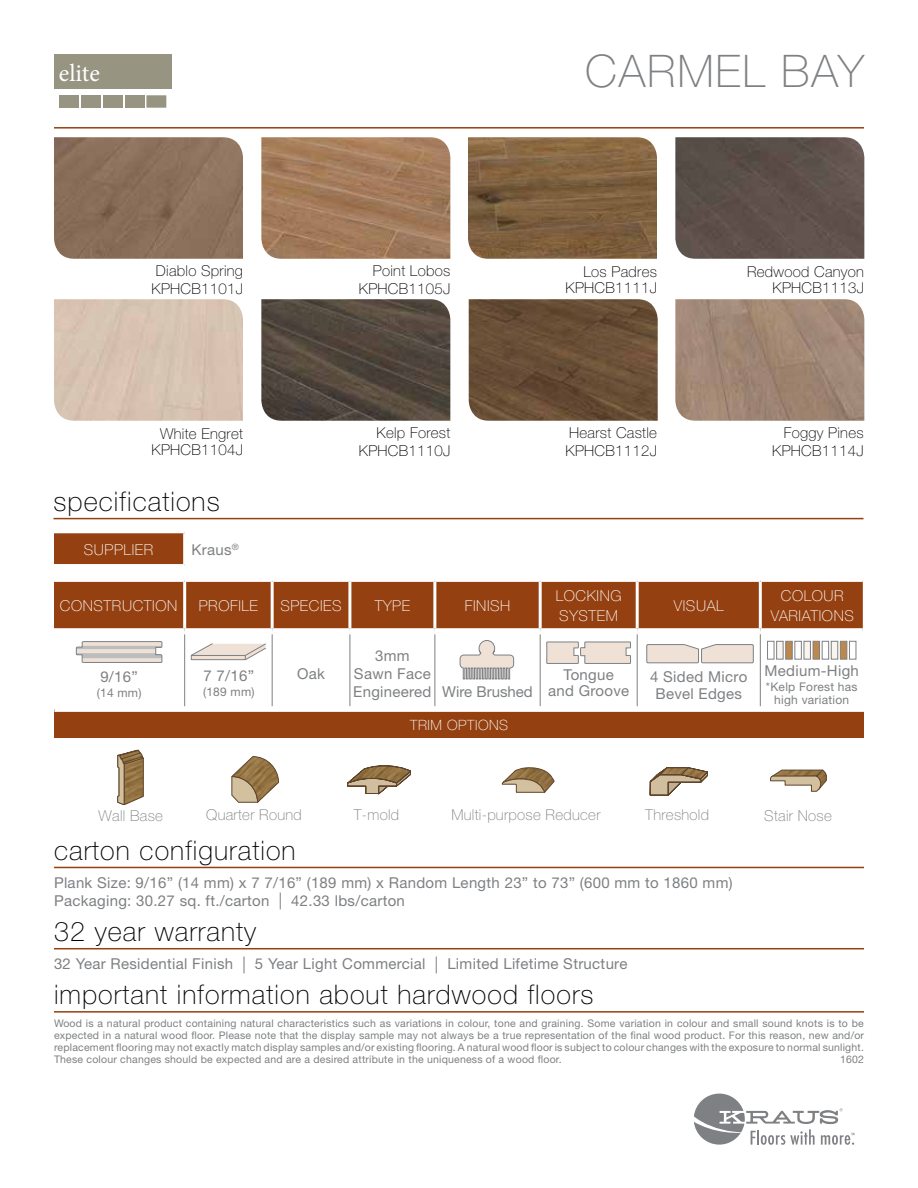
<style>
.page{position:relative;width:918px;height:1188px;background:#fff}
.page>*{position:absolute;margin:0;border:0;box-sizing:border-box;transform-origin:0 0}
.t1{font:100 45px "Helvetica Neue";letter-spacing:.04em;color:#7e8083}
.t2{font:100 27px "Helvetica Neue";letter-spacing:.04em;color:#000}
.t3{font:24.75px "Minion Pro";letter-spacing:-.005em;color:#fff}
.t4{font:15px/18px "Helvetica Neue";letter-spacing:.02em;color:#7e8083}
.t5{font:100 15px/18px "Helvetica Neue";letter-spacing:.02em;color:#000;text-align:right}
.t6{font:100 15px/19.5px "Helvetica Neue";letter-spacing:.04em;color:#fff}
.t7{font:100 15px "Helvetica Neue";letter-spacing:.02em;color:#7e8083}
.t8{font:100 14.25px "Helvetica Neue";letter-spacing:.04em;color:#fff}
.t9{font:12px/13.5px "Helvetica Neue";letter-spacing:.02em;color:#7e8083;text-align:center}
.t10{font:10.5px/12px "Helvetica Neue";letter-spacing:.02em;color:#7e8083;text-align:justify}
.s1{font-size:22.5px}
</style>
<div class="page">
<hr style="left:54px;top:867px;width:810px;height:1px;background:#954010">
<hr style="left:54px;top:127px;width:810px;height:2px;background:#954010">
<div style="left:60px;top:95px;width:19px;height:13px;background:#989482"></div>
<div style="left:81px;top:95px;width:20px;height:13px;background:#989482"></div>
<div style="left:103px;top:95px;width:20px;height:13px;background:#989482"></div>
<div style="left:125px;top:95px;width:20px;height:13px;background:#989482"></div>
<div style="left:146px;top:95px;width:20px;height:13px;background:#989482;border:1px solid #989482"></div>
<div style="left:54px;top:54px;width:118px;height:34px;background:#989482"></div>
<svg style="left:694px;top:1094px;width:161px;height:51px"></svg>
<img style="left:468px;top:137px;width:189px;height:122px">
<img style="left:469px;top:299px;width:189px;height:122px">
<img style="left:675px;top:299px;width:189px;height:122px">
<img style="left:675px;top:137px;width:189px;height:122px">
<img style="left:261px;top:299px;width:189px;height:122px">
<img style="left:261px;top:137px;width:189px;height:122px">
<img style="left:54px;top:137px;width:189px;height:122px">
<hr style="left:54px;top:948px;width:810px;height:1px;background:#954010">
<hr style="left:54px;top:1011px;width:810px;height:2px;background:#954010">
<hr style="left:54px;top:518px;width:810px;height:1px;background:#954010">
<svg style="left:54px;top:533px;width:809px;height:95px;fill:#954010"></svg>
<svg style="left:271px;top:567px;width:3px;height:12px"></svg>
<hr style="left:183px;top:582px;width:3px;height:46px;background:#fff">
<svg style="left:348px;top:567px;width:3px;height:12px"></svg>
<svg style="left:433px;top:567px;width:3px;height:12px"></svg>
<svg style="left:539px;top:567px;width:3px;height:12px"></svg>
<hr style="left:271px;top:582px;width:3px;height:46px;background:#fff">
<hr style="left:348px;top:582px;width:3px;height:46px;background:#fff">
<hr style="left:433px;top:582px;width:3px;height:46px;background:#fff">
<hr style="left:539px;top:582px;width:3px;height:46px;background:#fff">
<hr style="left:636px;top:582px;width:3px;height:46px;background:#fff">
<hr style="left:759px;top:582px;width:3px;height:46px;background:#fff">
<hr style="left:184px;top:634px;width:1px;height:74px;background:#7e8083">
<hr style="left:272px;top:634px;width:1px;height:77px;background:#7e8083">
<hr style="left:350px;top:634px;width:1px;height:77px;background:#7e8083">
<hr style="left:435px;top:634px;width:1px;height:77px;background:#7e8083">
<hr style="left:540px;top:634px;width:1px;height:77px;background:#7e8083">
<hr style="left:637px;top:634px;width:1px;height:77px;background:#7e8083">
<hr style="left:760px;top:634px;width:1px;height:77px;background:#7e8083">
<hr style="left:183px;top:533px;width:3px;height:31px;background:#fff">
<svg style="left:183px;top:567px;width:3px;height:12px"></svg>
<hr style="left:54px;top:579px;width:131px;height:3px;background:#fff">
<hr style="left:185px;top:579px;width:87px;height:3px;background:#fff">
<hr style="left:272px;top:579px;width:78px;height:3px;background:#fff">
<hr style="left:350px;top:579px;width:85px;height:3px;background:#fff">
<hr style="left:435px;top:579px;width:105px;height:3px;background:#fff">
<hr style="left:540px;top:579px;width:97px;height:3px;background:#fff">
<hr style="left:637px;top:579px;width:123px;height:3px;background:#fff">
<hr style="left:54px;top:564px;width:131px;height:3px;background:#fff">
<hr style="left:185px;top:564px;width:87px;height:3px;background:#fff">
<hr style="left:272px;top:564px;width:78px;height:3px;background:#fff">
<hr style="left:350px;top:564px;width:85px;height:3px;background:#fff">
<hr style="left:435px;top:564px;width:105px;height:3px;background:#fff">
<hr style="left:540px;top:564px;width:97px;height:3px;background:#fff">
<hr style="left:637px;top:564px;width:123px;height:3px;background:#fff">
<hr style="left:760px;top:579px;width:103px;height:3px;background:#fff">
<hr style="left:636px;top:533px;width:3px;height:31px;background:#fff">
<svg style="left:636px;top:567px;width:3px;height:12px"></svg>
<svg style="left:76px;top:641px;width:86px;height:22px;background:#d1cbc7"></svg>
<svg style="left:191px;top:643px;width:75px;height:17px"></svg>
<svg style="left:460px;top:640px;width:54px;height:39px"></svg>
<svg style="left:546px;top:642px;width:85px;height:22px;background:#e3d7cf"></svg>
<svg style="left:646px;top:644px;width:108px;height:19px;background:#e3d7ce"></svg>
<div style="left:767px;top:641px;width:7px;height:18px;background:#fff;border:1px solid #7e8083"></div>
<div style="left:776px;top:641px;width:7px;height:18px;background:#f9f4ee;border:1px solid #7e8083"></div>
<svg style="left:786px;top:641px;width:6px;height:18px"></svg>
<div style="left:795px;top:641px;width:7px;height:18px;background:#fff;border:1px solid #7e8083"></div>
<div style="left:804px;top:641px;width:7px;height:18px;background:#f9f4ee;border:1px solid #7e8083"></div>
<div style="left:813px;top:641px;width:7px;height:18px;background:#bd8849;border:1px solid #7e8083"></div>
<div style="left:822px;top:641px;width:7px;height:18px;background:#fff;border:1px solid #7e8083"></div>
<div style="left:831px;top:641px;width:7px;height:18px;background:#f9f4ee;border:1px solid #7e8083"></div>
<div style="left:840px;top:641px;width:7px;height:18px;background:#bd8849;border:1px solid #7e8083"></div>
<div style="left:849px;top:641px;width:7px;height:18px;background:#fff;border:1px solid #7e8083"></div>
<div style="left:54px;top:709px;width:810px;height:29px;background:#954010"></div>
<div style="left:54px;top:706px;width:810px;height:6px;background:#fff"></div>
<svg style="left:650px;top:767px;width:58px;height:28px"></svg>
<svg style="left:502px;top:767px;width:52px;height:25px"></svg>
<svg style="left:232px;top:756px;width:47px;height:46px"></svg>
<svg style="left:348px;top:766px;width:63px;height:28px"></svg>
<svg style="left:770px;top:770px;width:57px;height:21px"></svg>
<svg style="left:117px;top:750px;width:26px;height:55px"></svg>
<h3 class="t3" style="left:59px;top:57px;width:42px">elite</h3>
<h1 class="t1" style="left:585px;top:45px;width:280px">CARMEL BAY</h1>
<h3 class="t5" style="left:152px;top:262px;width:93px;text-align:left">Diablo Spring<br>KPHCB1101J</h3>
<h3 class="t5" style="left:152px;top:425px;width:93px;line-height:16.5px;text-align:center">White Engret<br>KPHCB1104J</h3>
<h2 class="t2" style="left:54px;top:486px;width:168px">specifications</h2>
<h3 class="t6" style="left:84px;top:539px;width:71px">SUPPLIER</h3>
<h3 class="t4" style="left:191px;top:540px;width:49px">Kraus<sup>®</sup></h3>
<h3 class="t5" style="left:359px;top:262px;width:93px">Point Lobos<br>KPHCB1105J</h3>
<h3 class="t5" style="left:359px;top:424px;width:93px">Kelp Forest<br>KPHCB1110J</h3>
<h3 class="t5" style="left:566px;top:263px;width:93px;line-height:16.5px">Los Padres<br>KPHCB1111J</h3>
<h3 class="t5" style="left:747px;top:263px;width:118px;line-height:16.5px">Redwood Canyon<br>KPHCB1113J</h3>
<h3 class="t5" style="left:566px;top:424px;width:93px;text-align:left">Hearst Castle<br>KPHCB1112J</h3>
<h3 class="t5" style="left:772px;top:424px;width:93px">Foggy Pines<br>KPHCB1114J</h3>
<h3 class="t6" style="left:60px;top:596px;width:119px">CONSTRUCTION</h3>
<h3 class="t6" style="left:199px;top:596px;width:61px">PROFILE</h3>
<h3 class="t6" style="left:280px;top:596px;width:63px">SPECIES</h3>
<h3 class="t6" style="left:375px;top:596px;width:37px">TYPE</h3>
<h3 class="t6" style="left:465px;top:596px;width:47px">FINISH</h3>
<h3 class="t6" style="left:556px;top:586px;width:67px">LOCKING<br>SYSTEM</h3>
<h3 class="t6" style="left:674px;top:596px;width:51px">VISUAL</h3>
<h3 class="t6" style="left:771px;top:586px;width:85px;text-align:center">COLOUR<br>VARIATIONS</h3>
<h3 class="t4" style="left:100px;top:668px;width:39px">9/16”</h3>
<p class="t9" style="left:97px;top:686px;width:46px">(14 mm)</p>
<h3 class="t4" style="left:204px;top:667px;width:52px">7 7/16”</h3>
<p class="t9" style="left:203px;top:685px;width:53px">(189 mm)</p>
<h3 class="t4" style="left:297px;top:664px;width:29px">Oak</h3>
<h3 class="t4" style="left:353px;top:646px;width:181px;text-indent:22px">3mm<br>Sawn Face<br>Engineered Wire Brushed</h3>
<h3 class="t8" style="left:410px;top:717px;width:100px">TRIM OPTIONS</h3>
<h3 class="t4" style="left:548px;top:666px;width:83px;line-height:16.5px;text-align:center">Tongue<br>and Groove</h3>
<h3 class="t4" style="left:650px;top:668px;width:99px;line-height:16.5px;text-align:center">4 Sided Micro<br>Bevel Edges</h3>
<h3 class="t4" style="left:765px;top:661px;width:96px">Medium-High</h3>
<p class="t9" style="left:766px;top:680px;width:93px">*Kelp Forest has high variation</p>
<h3 class="t7" style="left:451px;top:806px;width:151px">Multi-purpose Reducer</h3>
<h3 class="t7" style="left:99px;top:807px;width:66px">Wall Base</h3>
<h3 class="t7" style="left:206px;top:806px;width:97px">Quarter Round</h3>
<h3 class="t7" style="left:354px;top:806px;width:47px">T-mold</h3>
<h3 class="t7" style="left:764px;top:807px;width:69px">Stair Nose</h3>
<h3 class="t7" style="left:645px;top:806px;width:65px">Threshold</h3>
<h2 class="t2" style="left:54px;top:835px;width:243px">carton configuration</h2>
<h3 class="t4" style="left:54px;top:873px;width:680px">Plank Size: 9/16” (14 mm) x 7 7/16” (189 mm) x Random Length 23” to 73” (600 mm to 1860 mm)<br>Packaging: 30.27 sq. ft./carton <span class="s1">|</span> 42.33 lbs/carton</h3>
<h2 class="t2" style="left:54px;top:916px;width:204px">32 year warranty</h2>
<h3 class="t4" style="left:54px;top:955px;width:575px">32 Year Residential Finish <span class="s1">|</span> 5 Year Light Commercial <span class="s1">|</span> Limited Lifetime Structure</h3>
<h2 class="t2" style="left:54px;top:979px;width:541px">important information about hardwood floors</h2>
<p class="t10" style="left:54px;top:1017px;width:812px">Wood is a natural product containing natural characteristics such as variations in colour, tone and graining. Some variation in colour and small sound knots is to be expected in a natural wood floor. Please note that the display sample may not always be a true representation of the final wood product. For this reason, new and/or replacement flooring may not exactly match display samples and/or existing flooring. A natural wood floor is subject to colour changes with the exposure to normal sunlight.<br>These colour changes should be expected and are a desired attribute in the uniqueness of a wood floor.</p>
<p class="t10" style="left:840px;top:1053px;width:25px">1602</p>
</div>
